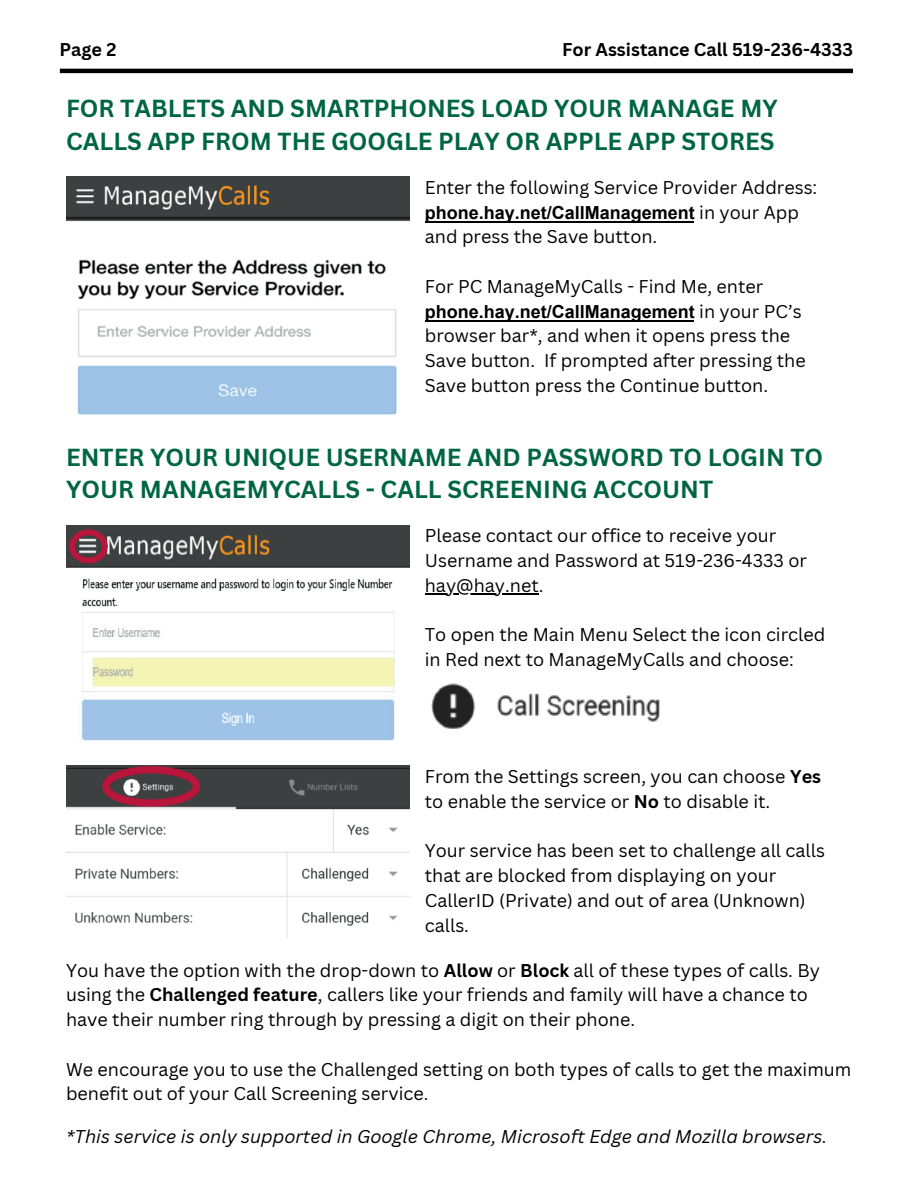
<style>
.page{position:relative;width:918px;height:1188px;background:#fff}
.page>*{position:absolute;margin:0;border:0;box-sizing:border-box;transform-origin:0 0}
.t1{font:700 24px/32.7px "Canva Sans";color:#006642}
.t2{font:18px/24.8px "Canva Sans";color:#000}
.t3{font:700 18px "Arial";color:#000}
.t4{font:italic 18px "Canva Sans";color:#000}
.t5{font:700 18px "Canva Sans";color:#000}
.s1{font-family:"Canva Sans";font-weight:400}
.s2{font-weight:700}
</style>
<div class="page">
<hr style="left:60px;top:69px;width:793px;height:4px;background:#000">
<img style="left:66px;top:177px;width:343px;height:238px">
<img style="left:66px;top:525px;width:343px;height:216px">
<img style="left:431px;top:683px;width:229px;height:46px">
<hr style="left:425px;top:593px;width:114px;height:1px;background:#000">
<img style="left:66px;top:766px;width:343px;height:172px">
<hr style="left:425px;top:221px;width:269px;height:2px;background:#000">
<hr style="left:425px;top:320px;width:269px;height:2px;background:#000">
<p class="t5" style="left:60px;top:37px;width:58px">Page 2</p>
<p class="t5" style="left:562px;top:37px;width:293px">For Assistance Call 519-236-4333</p>
<h1 class="t1" style="left:66px;top:91px;width:713px">FOR TABLETS AND SMARTPHONES LOAD YOUR MANAGE MY<br>CALLS APP FROM THE GOOGLE PLAY OR APPLE APP STORES</h1>
<p class="t2" style="left:425px;top:174px;width:394px">Enter the following Service Provider Address:</p>
<p class="t3" style="left:425px;top:200px;width:376px">phone.hay.net/CallManagement <span class="s1">in your App</span></p>
<p class="t2" style="left:425px;top:224px;width:234px">and press the Save button.</p>
<p class="t2" style="left:425px;top:273px;width:340px">For PC ManageMyCalls - Find Me, enter</p>
<p class="t3" style="left:425px;top:299px;width:378px">phone.hay.net/CallManagement <span class="s1">in your PC’s</span></p>
<p class="t2" style="left:425px;top:323px;width:382px">browser bar*, and when it opens press the<br>Save button. If prompted after pressing the<br>Save button press the Continue button.</p>
<h1 class="t1" style="left:66px;top:440px;width:759px">ENTER YOUR UNIQUE USERNAME AND PASSWORD TO LOGIN TO<br>YOUR MANAGEMYCALLS - CALL SCREENING ACCOUNT</h1>
<p class="t2" style="left:425px;top:523px;width:384px">Please contact our office to receive your<br>Username and Password at 519-236-4333 or hay@hay.net.</p>
<p class="t2" style="left:425px;top:622px;width:402px">To open the Main Menu Select the icon circled in Red next to ManageMyCalls and choose:</p>
<p class="t2" style="left:425px;top:764px;width:398px">From the Settings screen, you can choose <span class="s2">Yes </span>to enable the service or <span class="s2">No</span> to disable it.</p>
<p class="t2" style="left:425px;top:838px;width:402px">Your service has been set to challenge all calls that are blocked from displaying on your CallerID (Private) and out of area (Unknown) calls.</p>
<p class="t2" style="left:66px;top:957px;width:755px">You have the option with the drop-down to <span class="s2">Allow</span> or <span class="s2">Block</span> all of these types of calls. By using the <span class="s2">Challenged feature</span>, callers like your friends and family will have a chance to have their number ring through by pressing a digit on their phone.</p>
<p class="t2" style="left:66px;top:1056px;width:787px">We encourage you to use the Challenged setting on both types of calls to get the maximum benefit out of your Call Screening service.</p>
<p class="t4" style="left:66px;top:1124px;width:763px">*This service is only supported in Google Chrome, Microsoft Edge and Mozilla browsers.</p>
</div>
